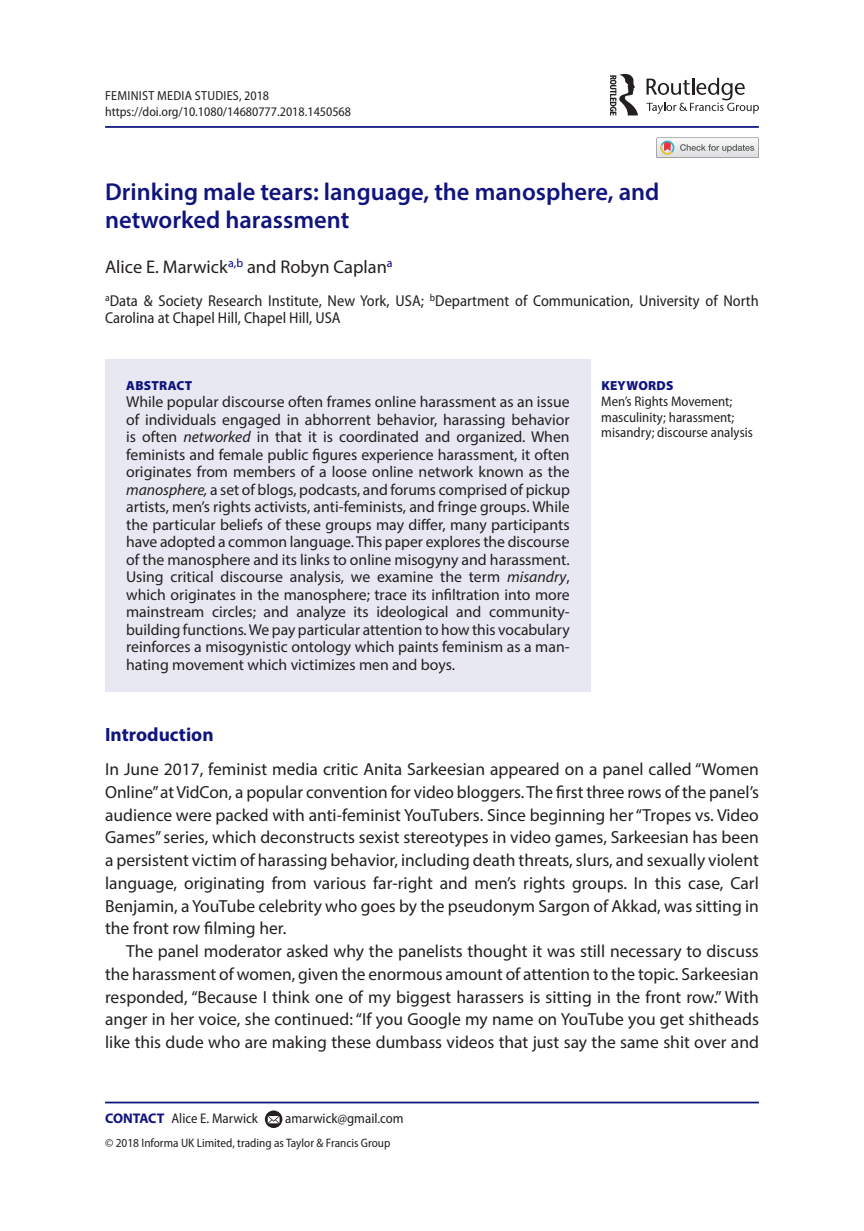
<style>
.page{position:relative;width:864px;height:1231px;background:#fff}
.page>*{position:absolute;margin:0;border:0;box-sizing:border-box;transform-origin:0 0}
.t1{font:600 24.5px/28px "Myriad Pro";color:#10147e}
.t2{font:700 19.25px "Myriad Pro";color:#10147e}
.t3{font:18.38px "Myriad Pro";color:#231f20}
.t4{font:17.5px/22.8px "Myriad Pro";color:#231f20;text-align:justify}
.t5{font:15.75px/17.5px "Myriad Pro";color:#231f20;text-align:justify}
.t6{font:semi-condensed 15.75px/17.5px "Myriad Pro";color:#231f20}
.t7{font:semi-condensed 14px/15.8px "Myriad Pro";color:#231f20}
.t8{font:semi-condensed 13.12px/15.8px "Myriad Pro";color:#231f20}
.t9{font:900 13.12px "Myriad Pro";letter-spacing:.02em;color:#10147e}
.t10{font:semi-condensed 12.25px "Myriad Pro";color:#231f20}
.s1{font-style:italic}
.s2{font-weight:700;font-stretch:normal;color:#10147e}
</style>
<div class="page">
<hr style="left:105px;top:126px;width:653px;height:2px;background:#10147e">
<div style="left:105px;top:359px;width:485px;height:332px;background:#e7e8f2"></div>
<hr style="left:105px;top:1101px;width:653px;height:2px;background:#10147e">
<svg style="left:265px;top:1110px;width:17px;height:17px"></svg>
<svg style="left:267px;top:1115px;width:12px;height:8px"></svg>
<svg style="left:646px;top:78px;width:112px;height:36px"></svg>
<svg style="left:610px;top:74px;width:27px;height:42px"></svg>
<svg style="left:656px;top:137px;width:102px;height:21px"></svg>
<p class="t8" style="left:105px;top:88px;width:247px">Feminist Media Studies, 2018 https://doi.org/10.1080/14680777.2018.1450568</p>
<h1 class="t1" style="left:105px;top:177px;width:555px">Drinking male tears: language, the manosphere, and networked harassment</h1>
<p class="t3" style="left:105px;top:256px;width:289px">Alice E. Marwick<sup>a,b</sup> and Robyn Caplan<sup>a</sup></p>
<p class="t6" style="left:105px;top:292px;width:655px"><sup>a</sup>Data &amp; Society Research Institute, New York, USA; <sup>b</sup>Department of Communication, University of North<br>Carolina at Chapel Hill, Chapel Hill, USA</p>
<p class="t9" style="left:126px;top:378px;width:68px">ABSTRACT</p>
<p class="t5" style="left:126px;top:393px;width:445px">While popular discourse often frames online harassment as an issue of individuals engaged in abhorrent behavior, harassing behavior is often <span class="s1">networked</span> in that it is coordinated and organized. When feminists and female public figures experience harassment, it often originates from members of a loose online network known as the <span class="s1">manosphere,</span> a set of blogs, podcasts, and forums comprised of pickup artists, men’s rights activists, anti-feminists, and fringe groups. While the particular beliefs of these groups may differ, many participants have adopted a common language. This paper explores the discourse of the manosphere and its links to online misogyny and harassment.<br>Using critical discourse analysis, we examine the term <span class="s1">misandry</span>, which originates in the manosphere; trace its infiltration into more mainstream circles; and analyze its ideological and community&shy;building functions. We pay particular attention to how this vocabulary reinforces a misogynistic ontology which paints feminism as a man&shy;hating movement which victimizes men and boys.</p>
<p class="t9" style="left:601px;top:378px;width:74px">KEYWORDS</p>
<p class="t7" style="left:601px;top:393px;width:153px">Men’s Rights Movement; masculinity; harassment; misandry; discourse analysis</p>
<p class="t2" style="left:105px;top:721px;width:110px">Introduction</p>
<p class="t4" style="left:105px;top:757px;width:655px">In June 2017, feminist media critic Anita Sarkeesian appeared on a panel called “Women Online” at VidCon, a popular convention for video bloggers. The first three rows of the panel’s audience were packed with anti-feminist YouTubers. Since beginning her “Tropes vs. Video Games” series, which deconstructs sexist stereotypes in video games, Sarkeesian has been a persistent victim of harassing behavior, including death threats, slurs, and sexually violent language, originating from various far-right and men’s rights groups. In this case, Carl Benjamin, a YouTube celebrity who goes by the pseudonym Sargon of Akkad, was sitting in the front row filming her.</p>
<p class="t4" style="left:105px;top:939px;width:655px;text-indent:21px">The panel moderator asked why the panelists thought it was still necessary to discuss the harassment of women, given the enormous amount of attention to the topic. Sarkeesian responded, “Because I think one of my biggest harassers is sitting in the front row.” With anger in her voice, she continued: “If you Google my name on YouTube you get shitheads like this dude who are making these dumbass videos that just say the same shit over and</p>
<p class="t7" style="left:105px;top:1110px;width:154px"><span class="s2">CONTACT</span> Alice E. Marwick</p>
<p class="t7" style="left:285px;top:1110px;width:120px">amarwick@gmail.com</p>
<p class="t10" style="left:105px;top:1135px;width:286px">© 2018 Informa UK Limited, trading as Taylor &amp; Francis Group</p>
</div>
